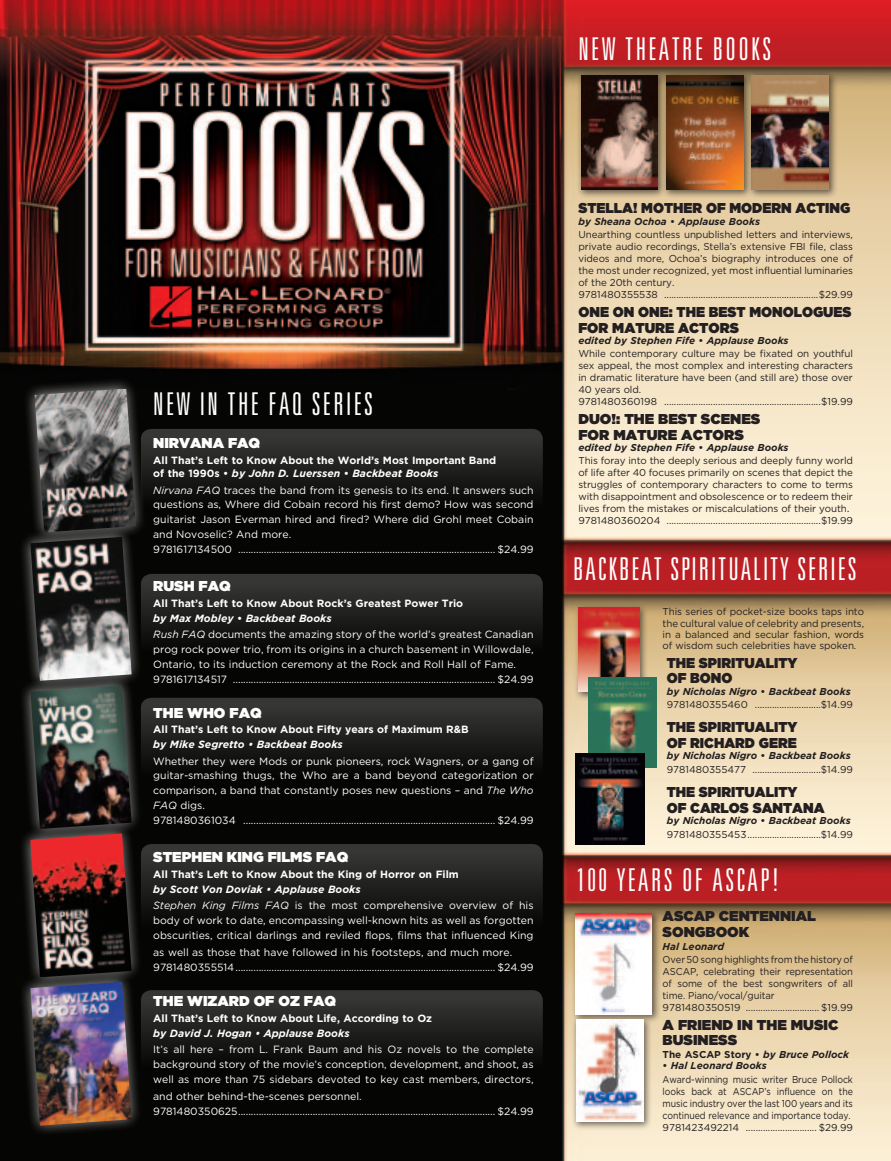
<style>
.page{position:relative;width:891px;height:1161px;background:#fff}
.page>*{position:absolute;margin:0;border:0;box-sizing:border-box;transform-origin:0 0}
.t1{font:300 ultra-condensed 31.35px "Univers";letter-spacing:.075em;color:#fff}
.t2{font:900 14.25px/15.8px "Gotham";color:#231f20;scale:.95 1}
.t3{font:900 14.25px/15.8px "Gotham";color:#231f20}
.t4{font:900 14.25px "Gotham";color:#fff}
.t5{font:10.5px/14.9px "Gotham";color:#fff}
.t6{font:700 10.5px/13.5px "Gotham";color:#fff}
.t7{font:italic 700 10.5px "Gotham";color:#fff}
.t8{font:10.05px/12px "Gotham";letter-spacing:-.01em;color:#231f20}
.t9{font:10.05px/12px "Gotham";letter-spacing:-.01em;color:#231f20;scale:.88 1}
.t10{font:10.05px/12px "Gotham";letter-spacing:-.01em;color:#231f20;scale:.94 1}
.t11{font:700 10.05px "Gotham";color:#231f20}
.t12{font:italic 700 10.05px "Gotham";color:#231f20}
.s1{font-style:italic}
.s2{font-weight:700;font-style:italic}
.s3{font-weight:700}
.s4{font-family:"Garamond";font-stretch:condensed;font-size:12.9px}
</style>
<div class="page">
<img style="left:0;top:0;width:891px;height:1161px">
<img style="left:17px;top:375px;width:133px;height:764px">
<img style="left:30px;top:982px;width:102px;height:144px">
<div style="left:747px;top:70px;width:91px;height:128px;background:#231f20;opacity:.67"></div>
<img style="left:752px;top:75px;width:77px;height:114px">
<div style="left:661px;top:70px;width:91px;height:128px;background:#231f20;opacity:.67"></div>
<img style="left:667px;top:75px;width:76px;height:114px">
<div style="left:576px;top:70px;width:91px;height:128px;background:#231f20;opacity:.67"></div>
<img style="left:581px;top:75px;width:76px;height:114px">
<div style="left:141px;top:429px;width:402px;height:101px;background:linear-gradient(to bottom,#383837,#000);border-radius:10px"></div>
<div style="left:141px;top:574px;width:402px;height:101px;background:linear-gradient(to bottom,#383837,#000);border-radius:10px"></div>
<div style="left:141px;top:698px;width:402px;height:101px;background:linear-gradient(to bottom,#383837,#000);border-radius:10px"></div>
<div style="left:141px;top:844px;width:402px;height:107px;background:linear-gradient(to bottom,#383837,#000);border-radius:11px"></div>
<div style="left:141px;top:990px;width:402px;height:101px;background:linear-gradient(to bottom,#383837,#000);border-radius:10px"></div>
<div style="left:574px;top:603px;width:75px;height:97px;background:#231f20;opacity:.67"></div>
<img style="left:579px;top:608px;width:60px;height:83px">
<img style="left:589px;top:677px;width:68px;height:91px">
<img style="left:576px;top:753px;width:68px;height:91px">
<div style="left:571px;top:908px;width:90px;height:116px;background:#231f20;opacity:.67"></div>
<img style="left:576px;top:913px;width:76px;height:101px">
<div style="left:571px;top:1015px;width:82px;height:116px;background:#231f20;opacity:.67"></div>
<img style="left:576px;top:1020px;width:67px;height:101px">
<h1 class="t1" style="left:578px;top:32px;width:194px">NEW THEATRE BOOKS</h1>
<h1 class="t1" style="left:153px;top:387px;width:221px">NEW IN THE FAQ SERIES</h1>
<h2 class="t4" style="left:153px;top:435px;width:109px">NIRVANA FAQ</h2>
<p class="t6" style="left:153px;top:453px;width:345px">All That’s Left to Know About the World’s Most Important Band of the 1990s • <span class="s1">by John D. Luerssen</span> • <span class="s1">Backbeat Books</span></p>
<p class="t5" style="left:153px;top:482px;width:382px"><span class="s1">Nirvana FAQ</span> traces the band from its genesis to its end. It answers such questions as, Where did Cobain record his first demo? How was second guitarist Jason Everman hired and fired? Where did Grohl meet Cobain and Novoselic? And more.<br>9781617134500 .................................................................................................... $24.99</p>
<h2 class="t4" style="left:153px;top:578px;width:79px">RUSH FAQ</h2>
<p class="t6" style="left:153px;top:595px;width:312px;line-height:15px">All That’s Left to Know About Rock’s Greatest Power Trio <span class="s1">by Max Mobley</span> • <span class="s1">Backbeat Books</span></p>
<p class="t5" style="left:153px;top:627px;width:382px"><span class="s1">Rush FAQ</span> documents the amazing story of the world’s greatest Canadian prog rock power trio, from its origins in a church basement in Willowdale, Ontario, to its induction ceremony at the Rock and Roll Hall of Fame.<br>9781617134517 ...................................................................................................... $24.99</p>
<h2 class="t4" style="left:153px;top:704px;width:110px">THE WHO FAQ</h2>
<p class="t6" style="left:153px;top:723px;width:317px">All That’s Left to Know About Fifty years of Maximum R&amp;B</p>
<p class="t7" style="left:153px;top:739px;width:191px">by Mike Segretto • Backbeat Books</p>
<p class="t5" style="left:153px;top:753px;width:382px">Whether they were Mods or punk pioneers, rock Wagners, or a gang of guitar-smashing thugs, the Who are a band beyond categorization or comparison, a band that constantly poses new questions – and <span class="s1">The Who FAQ</span> digs.<br>9781480361034 .................................................................................................. $24.99</p>
<h2 class="t4" style="left:153px;top:849px;width:197px">STEPHEN KING FILMS FAQ</h2>
<p class="t6" style="left:153px;top:867px;width:307px">All That’s Left to Know About the King of Horror on Film</p>
<p class="t5" style="left:153px;top:881px;width:382px;line-height:16.4px"><span class="s2">by Scott Von Doviak • Applause Books<br></span><span class="s1">Stephen King Films FAQ</span> is the most comprehensive overview of his</p>
<p class="t5" style="left:153px;top:913px;width:382px">body of work to date, encompassing well-known hits as well as forgotten obscurities, critical darlings and reviled flops, films that influenced King</p>
<p class="t5" style="left:153px;top:945px;width:382px">as well as those that have followed in his footsteps, and much more.<br>9781480355514 ..................................................................................................... $24.99</p>
<h2 class="t4" style="left:153px;top:993px;width:184px">THE WIZARD OF OZ FAQ</h2>
<p class="t6" style="left:153px;top:1011px;width:280px">All That’s Left to Know About Life, According to Oz</p>
<p class="t7" style="left:153px;top:1027px;width:198px">by David J. Hogan • Applause Books</p>
<p class="t5" style="left:153px;top:1042px;width:382px;text-align:justify">It’s all here – from L. Frank Baum and his Oz novels to the complete background story of the movie’s conception, development, and shoot, as well as more than 75 sidebars devoted to key cast members, directors,</p>
<p class="t5" style="left:153px;top:1089px;width:382px">and other behind-the-scenes personnel.<br>9781480350625 .................................................................................................... $24.99</p>
<h2 class="t2" style="left:578px;top:200px;width:288px">STELLA! MOTHER OF MODERN ACTING</h2>
<p class="t8" style="left:578px;top:214px;width:276px;line-height:13.5px"><span class="s2">by Sheana Ochoa</span> <span class="s3">•</span> <span class="s2">Applause Books<br></span>Unearthing countless unpublished letters and interviews,</p>
<p class="t8" style="left:578px;top:241px;width:276px">private audio recordings, Stella’s extensive FBI file, class videos and more, Ochoa’s biography introduces one of the most under recognized, yet most influential luminaries of the 20th century.<br>9781480355538 ...............................................................$29.99</p>
<h2 class="t2" style="left:578px;top:304px;width:289px">ONE ON ONE: THE BEST MONOLOGUES<br>FOR MATURE ACTORS</h2>
<p class="t8" style="left:578px;top:333px;width:276px;line-height:13.5px"><span class="s2">edited by Stephen Fife</span> <span class="s3">•</span> <span class="s2">Applause Books<br></span>While contemporary culture may be fixated on youthful</p>
<p class="t8" style="left:578px;top:360px;width:276px">sex appeal, the most complex and interesting characters in dramatic literature have been (and still are) those over 40 years old.<br>9781480360198 ................................................................$19.99</p>
<h2 class="t3" style="left:578px;top:411px;width:183px">DUO!: THE BEST SCENES<br>FOR MATURE ACTORS</h2>
<p class="t8" style="left:578px;top:441px;width:276px;line-height:13.5px"><span class="s2">edited by Stephen Fife</span> <span class="s3">•</span> <span class="s2">Applause Books<br></span>This foray into the deeply serious and deeply funny world</p>
<p class="t8" style="left:578px;top:467px;width:276px">of life after 40 focuses primarily on scenes that depict the struggles of contemporary characters to come to terms with disappointment and obsolescence or to redeem their lives from the mistakes or miscalculations of their youth<span class="s4">.<br></span>9781480360204 ...............................................................$19.99</p>
<h1 class="t1" style="left:573px;top:552px;width:285px">BACKBEAT SPIRITUALITY SERIES</h1>
<p class="t8" style="left:663px;top:606px;width:203px;line-height:11.4px;text-align:justify">This series of pocket-size books taps into the cultural value of celebrity and presents, in a balanced and secular fashion, words of wisdom such celebrities have spoken.</p>
<h2 class="t2" style="left:667px;top:654px;width:139px">THE SPIRITUALITY<br>OF BONO</h2>
<p class="t8" style="left:667px;top:684px;width:188px;line-height:13.5px"><span class="s2">by Nicholas Nigro</span> <span class="s3">•</span> <span class="s2">Backbeat Books<br></span>9781480355460 ...........................$14.99</p>
<h2 class="t2" style="left:667px;top:719px;width:139px">THE SPIRITUALITY<br>OF RICHARD GERE</h2>
<p class="t8" style="left:667px;top:749px;width:188px;line-height:13.5px"><span class="s2">by Nicholas Nigro</span> <span class="s3">•</span> <span class="s2">Backbeat Books<br></span>9781480355477 ............................$14.99</p>
<h2 class="t2" style="left:667px;top:784px;width:168px">THE SPIRITUALITY<br>OF CARLOS SANTANA</h2>
<p class="t8" style="left:667px;top:814px;width:188px;line-height:13.5px"><span class="s2">by Nicholas Nigro</span> <span class="s3">•</span> <span class="s2">Backbeat Books<br></span>9781480355453 ..............................$14.99</p>
<h1 class="t1" style="left:577px;top:864px;width:205px">100 YEARS OF ASCAP!</h1>
<h2 class="t3" style="left:663px;top:908px;width:155px">ASCAP CENTENNIAL<br>SONGBOOK</h2>
<p class="t12" style="left:663px;top:940px;width:63px">Hal Leonard</p>
<p class="t10" style="left:663px;top:953px;width:204px">Over 50 song highlights from the history of ASCAP, celebrating their representation of some of the best songwriters of all time. Piano/vocal/guitar 9781480350519 .............................. $19.99</p>
<h2 class="t3" style="left:663px;top:1016px;width:177px">A FRIEND IN THE MUSIC<br>BUSINESS</h2>
<p class="t11" style="left:663px;top:1049px;width:188px">The ASCAP Story • <span class="s1">by Bruce Pollock</span></p>
<p class="t9" style="left:663px;top:1059px;width:218px;line-height:13.5px"><span class="s3">•</span> <span class="s2">Hal Leonard Books<br></span>Award-winning music writer Bruce Pollock</p>
<p class="t9" style="left:663px;top:1085px;width:218px">looks back at ASCAP’s influence on the music industry over the last 100 years and its continued relevance and importance today.<br>9781423492214 ............................. $29.99</p>
</div>
